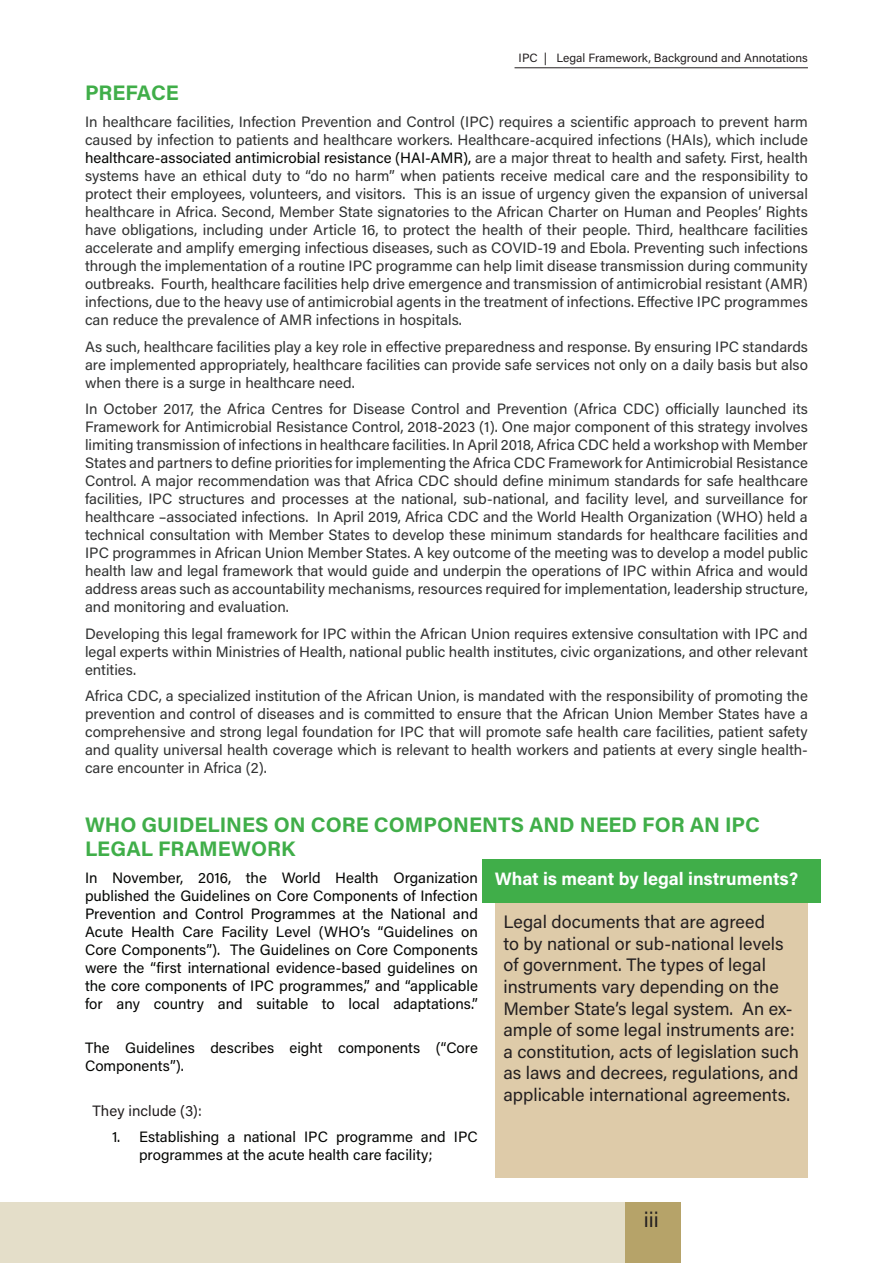
<style>
.page{position:relative;width:893px;height:1263px;background:#fff}
.page>*{position:absolute;margin:0;border:0;box-sizing:border-box;transform-origin:0 0}
.t1{font:700 21px/24.2px "Acumin Pro";color:#40ae49}
.t2{font:21px "Acumin Pro";color:#231f20}
.t3{font:18px/21.6px "Acumin Pro";color:#231f20}
.t4{font:700 18px "Acumin Pro";letter-spacing:-.005em;color:#fff}
.t5{font:15px/18px "Acumin Pro";color:#313232;text-align:justify}
.t6{font:15px/18px "Acumin Pro";color:#040503}
.t7{font:15px "Acumin Pro";color:#231f20}
.t8{font:12px "Acumin Pro";color:#231f20}
.s1{color:#040503}
</style>
<div class="page">
<div style="left:0;top:1202px;width:625px;height:61px;background:#e4dec9"></div>
<div style="left:625px;top:1202px;width:55px;height:61px;background:#b6a369"></div>
<hr style="left:514px;top:67px;width:294px;height:1px;background:#231f20">
<div style="left:495px;top:872px;width:312px;height:306px;background:#decba9"></div>
<div style="left:482px;top:859px;width:338px;height:43px;background:#40ae49"></div>
<p class="t8" style="left:519px;top:49px;width:291px">IPC | Legal Framework, Background and Annotations</p>
<h1 class="t1" style="left:85px;top:80px;width:95px">PREFACE</h1>
<p class="t5" style="left:85px;top:112px;width:724px">In healthcare facilities, Infection Prevention and Control (IPC) requires a scientific approach to prevent harm caused by infection to patients and healthcare workers. Healthcare-acquired infections (HAIs), which include <span class="s1">healthcare-associated antimicrobial resistance (HAI-AMR),</span> are a major threat to health and safety. First, health systems have an ethical duty to “do no harm” when patients receive medical care and the responsibility to protect their employees, volunteers, and visitors. This is an issue of urgency given the expansion of universal healthcare in Africa. Second, Member State signatories to the African Charter on Human and Peoples’ Rights have obligations, including under Article 16, to protect the health of their people. Third, healthcare facilities accelerate and amplify emerging infectious diseases, such as COVID-19 and Ebola. Preventing such infections through the implementation of a routine IPC programme can help limit disease transmission during community outbreaks. Fourth, healthcare facilities help drive emergence and transmission of antimicrobial resistant (AMR) infections, due to the heavy use of antimicrobial agents in the treatment of infections. Effective IPC programmes can reduce the prevalence of AMR infections in hospitals.</p>
<p class="t5" style="left:85px;top:337px;width:724px">As such, healthcare facilities play a key role in effective preparedness and response. By ensuring IPC standards are implemented appropriately, healthcare facilities can provide safe services not only on a daily basis but also when there is a surge in healthcare need.</p>
<p class="t5" style="left:85px;top:399px;width:724px">In October 2017, the Africa Centres for Disease Control and Prevention (Africa CDC) officially launched its Framework for Antimicrobial Resistance Control, 2018-2023 (1). One major component of this strategy involves limiting transmission of infections in healthcare facilities. In April 2018, Africa CDC held a workshop with Member States and partners to define priorities for implementing the Africa CDC Framework for Antimicrobial Resistance Control. A major recommendation was that Africa CDC should define minimum standards for safe healthcare facilities, IPC structures and processes at the national, sub-national, and facility level, and surveillance for healthcare –associated infections. In April 2019, Africa CDC and the World Health Organization (WHO) held a technical consultation with Member States to develop these minimum standards for healthcare facilities and IPC programmes in African Union Member States. A key outcome of the meeting was to develop a model public health law and legal framework that would guide and underpin the operations of IPC within Africa and would address areas such as accountability mechanisms, resources required for implementation, leadership structure, and monitoring and evaluation.</p>
<p class="t5" style="left:85px;top:624px;width:724px">Developing this legal framework for IPC within the African Union requires extensive consultation with IPC and legal experts within Ministries of Health, national public health institutes, civic organizations, and other relevant entities.</p>
<p class="t5" style="left:85px;top:686px;width:724px">Africa CDC, a specialized institution of the African Union, is mandated with the responsibility of promoting the prevention and control of diseases and is committed to ensure that the African Union Member States have a comprehensive and strong legal foundation for IPC that will promote safe health care facilities, patient safety and quality universal health coverage which is relevant to health workers and patients at every single health&shy;care encounter in Africa (2).</p>
<h1 class="t1" style="left:85px;top:812px;width:677px">WHO GUIDELINES ON CORE COMPONENTS AND NEED FOR AN IPC<br>LEGAL FRAMEWORK</h1>
<p class="t6" style="left:85px;top:868px;width:394px;text-align:justify">In November, 2016, the World Health Organization published the Guidelines on Core Components of Infection Prevention and Control Programmes at the National and Acute Health Care Facility Level (WHO’s “Guidelines on Core Components”). The Guidelines on Core Components were the “first international evidence-based guidelines on the core components of IPC programmes,” and “applicable for any country and suitable to local adaptations.”</p>
<p class="t6" style="left:85px;top:1038px;width:394px">The Guidelines describes eight components (“Core<br>Components”).</p>
<p class="t7" style="left:93px;top:1100px;width:111px">They include (3):</p>
<p class="t6" style="left:139px;top:1127px;width:340px;text-indent:-27px">1. Establishing a national IPC programme and IPC programmes at the acute health care facility;</p>
<p class="t4" style="left:495px;top:866px;width:305px">What is meant by legal instruments?</p>
<p class="t3" style="left:503px;top:910px;width:297px">Legal documents that are agreed<br>to by national or sub-national levels of government. The types of legal instruments vary depending on the Member State’s legal system. An ex&shy;ample of some legal instruments are: a constitution, acts of legislation such as laws and decrees, regulations, and applicable international agreements.</p>
<h1 class="t2" style="left:644px;top:1205px;width:16px">iii</h1>
</div>
